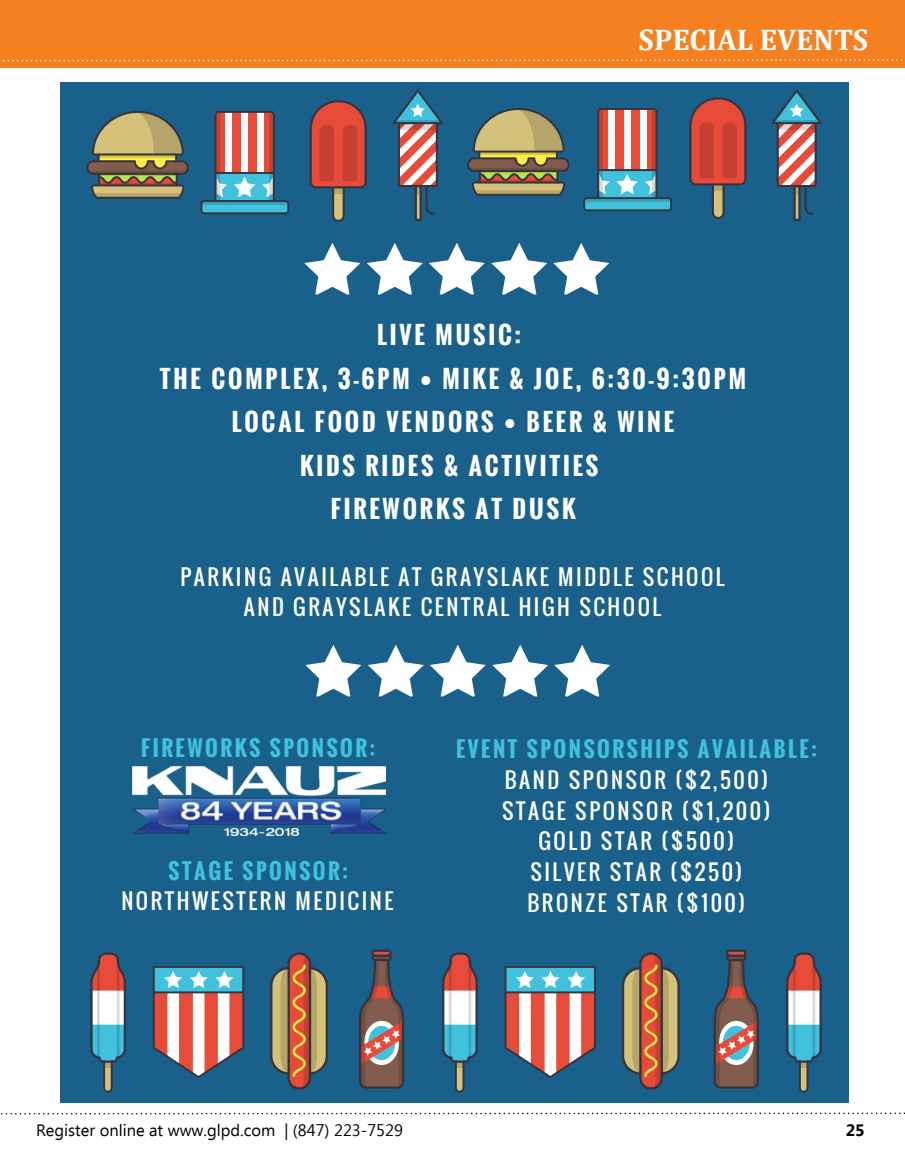
<style>
.page{position:relative;width:905px;height:1175px;background:#fff}
.page>*{position:absolute;margin:0;border:0;box-sizing:border-box;transform-origin:0 0}
.t1{font:700 30px "Cambria";color:#fff}
.t2{font:700 24px/43.5px "Oswald";letter-spacing:.12em;color:#fff;text-align:center}
.t3{font:21.3px/30.9px "Oswald";letter-spacing:.12em;color:#fff;text-align:center}
.t4{font:700 21.3px "Oswald";letter-spacing:.12em;color:#40c1dd}
.t5{font:16.5px "Ebrima";color:#000}
.t6{font:700 16.5px "Ebrima";color:#000}
</style>
<div class="page">
<div style="left:0;top:0;width:904px;height:68px;background:#f58020"></div>
<svg style="left:3px;top:59px;width:902px;height:4px"></svg>
<svg style="left:1px;top:1112px;width:904px;height:3px"></svg>
<div style="left:60px;top:82px;width:788px;height:1020px;background:#19618a"></div>
<svg style="left:359px;top:949px;width:45px;height:139px"></svg>
<svg style="left:270px;top:952px;width:58px;height:137px"></svg>
<svg style="left:90px;top:952px;width:36px;height:140px"></svg>
<svg style="left:153px;top:966px;width:91px;height:112px;background:#aa9397"></svg>
<hr style="left:153px;top:991px;width:90px;height:2px;background:#36353f">
<svg style="left:713px;top:949px;width:46px;height:139px"></svg>
<svg style="left:621px;top:952px;width:58px;height:137px"></svg>
<svg style="left:442px;top:952px;width:36px;height:140px"></svg>
<svg style="left:786px;top:952px;width:35px;height:140px"></svg>
<svg style="left:504px;top:966px;width:92px;height:112px;background:#a89297"></svg>
<hr style="left:505px;top:991px;width:90px;height:2px;background:#36353f">
<svg style="left:393px;top:90px;width:50px;height:131px"></svg>
<svg style="left:771px;top:90px;width:50px;height:131px"></svg>
<svg style="left:200px;top:111px;width:89px;height:103px"></svg>
<svg style="left:86px;top:111px;width:103px;height:88px"></svg>
<svg style="left:309px;top:100px;width:57px;height:122px"></svg>
<svg style="left:583px;top:108px;width:89px;height:103px"></svg>
<svg style="left:467px;top:108px;width:102px;height:88px"></svg>
<svg style="left:689px;top:97px;width:57px;height:122px"></svg>
<svg style="left:430px;top:645px;width:56px;height:51px"></svg>
<svg style="left:492px;top:645px;width:56px;height:51px"></svg>
<svg style="left:554px;top:645px;width:56px;height:51px"></svg>
<svg style="left:305px;top:645px;width:56px;height:51px"></svg>
<svg style="left:368px;top:645px;width:56px;height:51px"></svg>
<svg style="left:429px;top:243px;width:56px;height:51px"></svg>
<svg style="left:491px;top:243px;width:56px;height:51px"></svg>
<svg style="left:553px;top:243px;width:56px;height:51px"></svg>
<svg style="left:304px;top:243px;width:56px;height:51px"></svg>
<svg style="left:367px;top:243px;width:56px;height:51px"></svg>
<img style="left:133px;top:767px;width:252px;height:68px">
<h1 class="t1" style="left:638px;top:18px;width:231px">SPECIAL EVENTS</h1>
<p class="t2" style="left:160px;top:313px;width:587px">LIVE MUSIC:<br>THE COMPLEX, 3-6PM • MIKE &amp; JOE, 6:30-9:30PM<br>LOCAL FOOD VENDORS • BEER &amp; WINE<br>KIDS RIDES &amp; ACTIVITIES<br>FIREWORKS AT DUSK</p>
<p class="t3" style="left:180px;top:561px;width:545px;line-height:30px">PARKING AVAILABLE AT GRAYSLAKE MIDDLE SCHOOL<br>AND GRAYSLAKE CENTRAL HIGH SCHOOL</p>
<p class="t4" style="left:141px;top:731px;width:235px">FIREWORKS SPONSOR:</p>
<p class="t4" style="left:168px;top:854px;width:181px">STAGE SPONSOR:</p>
<p class="t4" style="left:456px;top:732px;width:362px">EVENT SPONSORSHIPS AVAILABLE:</p>
<p class="t3" style="left:502px;top:764px;width:270px">BAND SPONSOR ($2,500)<br>STAGE SPONSOR ($1,200)<br>GOLD STAR ($500)<br>SILVER STAR ($250)</p>
<p class="t3" style="left:121px;top:884px;width:274px">NORTHWESTERN MEDICINE</p>
<p class="t3" style="left:527px;top:887px;width:219px">BRONZE STAR ($100)</p>
<p class="t5" style="left:36px;top:1118px;width:368px">Register online at www.glpd.com | (847) 223-7529</p>
<p class="t6" style="left:845px;top:1118px;width:20px">25</p>
</div>
